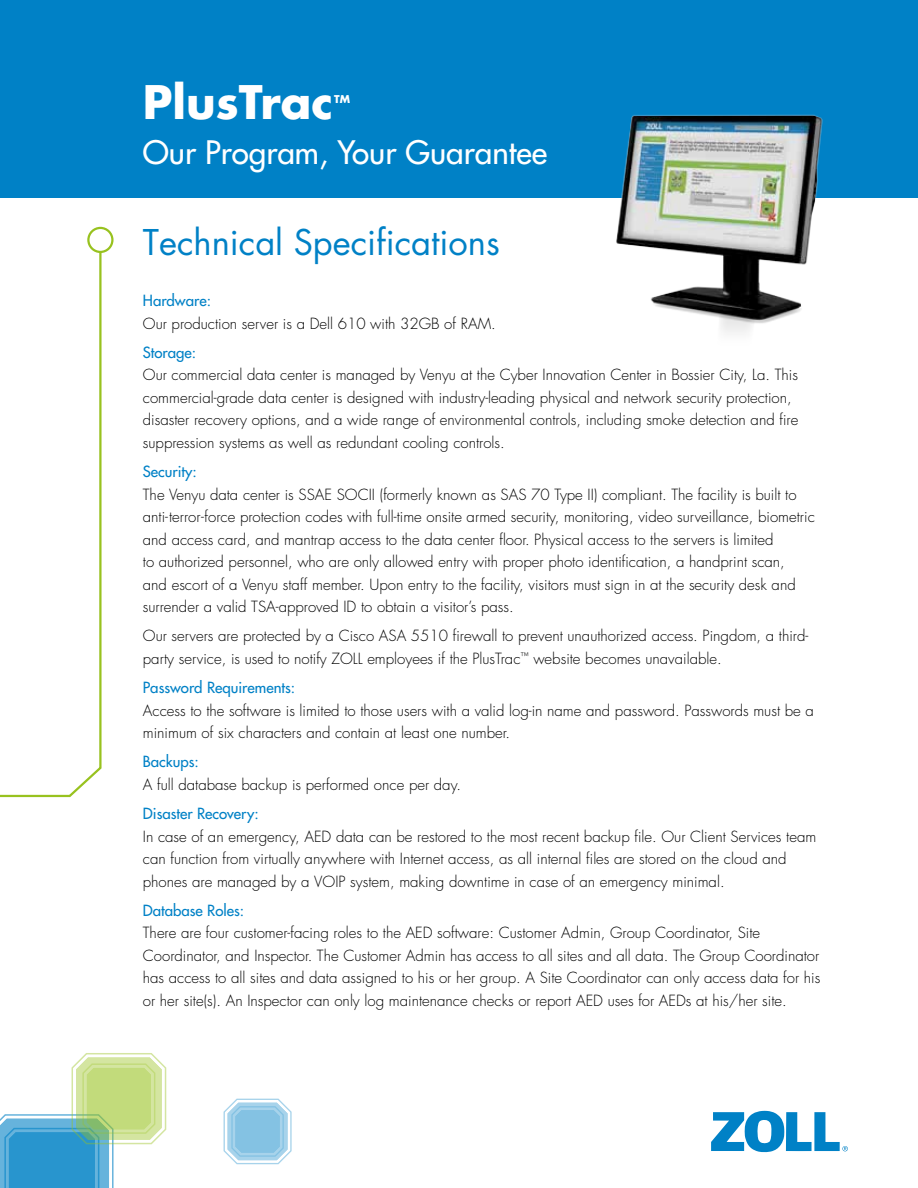
<style>
.page{position:relative;width:918px;height:1188px;background:#fff}
.page>*{position:absolute;margin:0;border:0;box-sizing:border-box;transform-origin:0 0}
.t1{font:700 45px "Futura Std";color:#fff}
.t2{font:34.5px "Futura Std";color:#0081c6}
.t3{font:500 31.5px "Futura Std";color:#fff}
.t4{font:300 15px/22.5px "Futura Std";color:#000}
.t5{font:500 15px "Futura Std";color:#0081c6}
.t6{font:700 10.5px "Futura Std";color:#fff}
</style>
<div class="page">
<div style="left:0;top:0;width:918px;height:197px;background:#0081c6"></div>
<svg style="left:0;top:1053px;width:167px;height:135px"></svg>
<svg style="left:223px;top:1098px;width:69px;height:67px"></svg>
<div style="left:235px;top:1110px;width:45px;height:43px;border:4px solid #0081c6;border-radius:5px"></div>
<svg style="left:0;top:250px;width:102px;height:548px"></svg>
<div style="left:87px;top:227px;width:27px;height:26px;border:2px solid #98c21f;border-radius:50%"></div>
<svg style="left:711px;top:1111px;width:137px;height:41px"></svg>
<img style="left:576px;top:114px;width:278px;height:219px">
<h1 class="t1" style="left:143px;top:72px;width:192px">PlusTrac</h1>
<p class="t6" style="left:334px;top:92px;width:17px">TM</p>
<h3 class="t3" style="left:143px;top:133px;width:406px">Our Program, Your Guarantee</h3>
<h2 class="t2" style="left:143px;top:221px;width:358px">Technical Specifications</h2>
<p class="t5" style="left:143px;top:291px;width:70px">Hardware:</p>
<p class="t4" style="left:143px;top:312px;width:354px">Our production server is a Dell 610 with 32GB of RAM.</p>
<p class="t5" style="left:143px;top:343px;width:55px">Storage:</p>
<p class="t4" style="left:143px;top:364px;width:657px">Our commercial data center is managed by Venyu at the Cyber Innovation Center in Bossier City, La. This commercial-grade data center is designed with industry-leading physical and network security protection, disaster recovery options, and a wide range of environmental controls, including smoke detection and fire suppression systems as well as redundant cooling controls.</p>
<p class="t5" style="left:143px;top:462px;width:55px">Security:</p>
<p class="t4" style="left:143px;top:483px;width:673px">The Venyu data center is SSAE SOCII (formerly known as SAS 70 Type II) compliant. The facility is built to anti-terror-force protection codes with full-time onsite armed security, monitoring, video surveillance, biometric and access card, and mantrap access to the data center floor. Physical access to the servers is limited<br>to authorized personnel, who are only allowed entry with proper photo identification, a handprint scan,<br>and escort of a Venyu staff member. Upon entry to the facility, visitors must sign in at the security desk and surrender a valid TSA-approved ID to obtain a visitor’s pass.</p>
<p class="t4" style="left:143px;top:625px;width:667px">Our servers are protected by a Cisco ASA 5510 firewall to prevent unauthorized access. Pingdom, a third&shy;party service, is used to notify ZOLL employees if the PlusTrac<sup>™</sup> website becomes unavailable.</p>
<p class="t5" style="left:143px;top:678px;width:154px">Password Requirements:</p>
<p class="t4" style="left:143px;top:699px;width:672px">Access to the software is limited to those users with a valid log-in name and password. Passwords must be a minimum of six characters and contain at least one number.</p>
<p class="t5" style="left:143px;top:752px;width:58px">Backups:</p>
<p class="t4" style="left:143px;top:774px;width:320px">A full database backup is performed once per day.</p>
<p class="t5" style="left:143px;top:804px;width:117px">Disaster Recovery:</p>
<p class="t4" style="left:143px;top:825px;width:675px">In case of an emergency, AED data can be restored to the most recent backup file. Our Client Services team can function from virtually anywhere with Internet access, as all internal files are stored on the cloud and phones are managed by a VOIP system, making downtime in case of an emergency minimal.</p>
<p class="t5" style="left:143px;top:901px;width:103px">Database Roles:</p>
<p class="t4" style="left:143px;top:922px;width:679px">There are four customer-facing roles to the AED software: Customer Admin, Group Coordinator, Site Coordinator, and Inspector. The Customer Admin has access to all sites and all data. The Group Coordinator has access to all sites and data assigned to his or her group. A Site Coordinator can only access data for his or her site(s). An Inspector can only log maintenance checks or report AED uses for AEDs at his/her site.</p>
</div>
